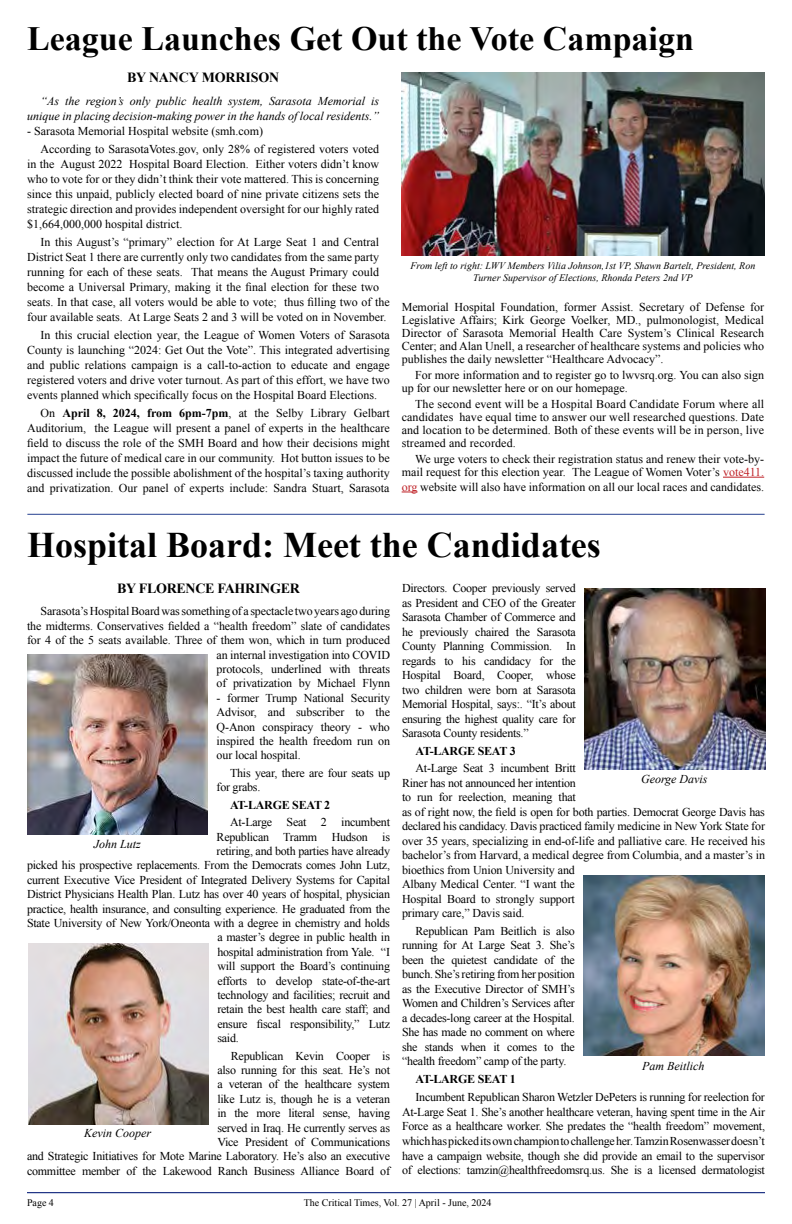
<style>
.page{position:relative;width:792px;height:1224px;background:#fff}
.page>*{position:absolute;margin:0;border:0;box-sizing:border-box;transform-origin:0 0}
.t1{font:700 36px "Times New Roman";color:#000}
.t2{font:700 34px "Times New Roman";color:#000}
.t3{font:700 14px "Times New Roman";letter-spacing:-.02em;color:#000}
.t4{font:12px/14.5px "Times New Roman";letter-spacing:-.01em;color:#000;text-align:justify}
.t5{font:italic 12px/15px "Times New Roman";color:#000;text-align:right}
.t6{font:700 12px "Times New Roman";letter-spacing:-.02em;color:#000}
.t7{font:italic 10px/12px "Times New Roman";color:#000;text-align:center}
.t8{font:10px "Times New Roman";color:#000}
.s1{font-weight:700}
.s2{color:#bf2026}
</style>
<div class="page">
<hr style="left:27px;top:1192px;width:738px;height:1px;background:#25408f">
<img style="left:27px;top:654px;width:181px;height:180px">
<hr style="left:27px;top:514px;width:738px;height:1px;background:#25408f">
<hr style="left:723px;top:477px;width:41px;height:1px;background:#bf2026">
<svg style="left:402px;top:492px;width:15px;height:1px"></svg>
<img style="left:402px;top:73px;width:363px;height:182px">
<img style="left:28px;top:944px;width:180px;height:180px">
<img style="left:585px;top:589px;width:180px;height:180px">
<img style="left:584px;top:875px;width:180px;height:180px">
<h2 class="t2" style="left:27px;top:15px;width:668px">League Launches Get Out the Vote Campaign</h2>
<p class="t3" style="left:127px;top:68px;width:154px">BY NANCY MORRISON</p>
<p class="t5" style="left:27px;top:93px;width:354px">“As the region’s only public health system, Sarasota Memorial is unique in placing decision-making power in the hands of local residents.”</p>
<p class="t4" style="left:41px;top:122px;width:340px;line-height:18.1px;text-indent:-14px">- Sarasota Memorial Hospital website (smh.com)<br>According to SarasotaVotes.gov, only 28% of registered voters voted</p>
<p class="t4" style="left:27px;top:156px;width:354px;line-height:15px">in the August 2022 Hospital Board Election. Either voters didn’t know who to vote for or they didn’t think their vote mattered. This is concerning since this unpaid, publicly elected board of nine private citizens sets the strategic direction and provides independent oversight for our highly rated $1,664,000,000 hospital district.</p>
<p class="t4" style="left:27px;top:234px;width:364px;line-height:15px;text-align:left;text-indent:14px">In this August’s “primary” election for At Large Seat 1 and Central District Seat 1 there are currently only two candidates from the same party running for each of these seats. That means the August Primary could become a Universal Primary, making it the final election for these two seats. In that case, all voters would be able to vote; thus filling two of the four available seats. At Large Seats 2 and 3 will be voted on in November.</p>
<p class="t4" style="left:27px;top:327px;width:364px;line-height:15px;text-indent:14px">In this crucial election year, the League of Women Voters of Sarasota County is launching “2024: Get Out the Vote”. This integrated advertising and public relations campaign is a call-to-action to educate and engage registered voters and drive voter turnout. As part of this effort, we have two events planned which specifically focus on the Hospital Board Elections.</p>
<p class="t4" style="left:27px;top:405px;width:364px;line-height:15px;text-indent:13px">On <span class="s1">April 8, 2024, from 6pm-7pm</span>, at the Selby Library Gelbart Auditorium, the League will present a panel of experts in the healthcare field to discuss the role of the SMH Board and how their decisions might impact the future of medical care in our community. Hot button issues to be discussed include the possible abolishment of the hospital’s taxing authority and privatization. Our panel of experts include: Sandra Stuart, Sarasota</p>
<p class="t7" style="left:410px;top:260px;width:346px">From left to right: LWV Members Vilia Johnson,1st VP, Shawn Bartelt, President, Ron<br>Turner Supervisor of Elections, Rhonda Peters 2nd VP</p>
<p class="t4" style="left:402px;top:300px;width:364px;line-height:13px">Memorial Hospital Foundation, former Assist. Secretary of Defense for Legislative Affairs; Kirk George Voelker, MD., pulmonologist, Medical Director of Sarasota Memorial Health Care System’s Clinical Research Center; and Alan Unell, a researcher of healthcare systems and policies who publishes the daily newsletter “Healthcare Advocacy”.</p>
<p class="t4" style="left:402px;top:368px;width:364px;line-height:13px;text-indent:14px">For more information and to register go to lwvsrq.org. You can also sign up for our newsletter here or on our homepage.</p>
<p class="t4" style="left:402px;top:397px;width:364px;line-height:13px;text-indent:14px">The second event will be a Hospital Board Candidate Forum where all candidates have equal time to answer our well researched questions. Date and location to be determined. Both of these events will be in person, live streamed and recorded.</p>
<p class="t4" style="left:402px;top:452px;width:364px;line-height:13px;text-align:right">We urge voters to check their registration status and renew their vote-by&shy;mail request for this election year. The League of Women Voter’s <span class="s2">vote411.</span></p>
<p class="t4" style="left:402px;top:479px;width:364px"><span class="s2">org</span> website will also have information on all our local races and candidates.</p>
<h1 class="t1" style="left:27px;top:520px;width:575px">Hospital Board: Meet the Candidates</h1>
<p class="t3" style="left:117px;top:579px;width:184px">BY FLORENCE FAHRINGER</p>
<p class="t4" style="left:27px;top:604px;width:365px;text-align:right">Sarasota’s Hospital Board was something of a spectacle two years ago during the midterms. Conservatives fielded a “health freedom” slate of candidates for 4 of the 5 seats available. Three of them won, which in turn produced an internal investigation into COVID<br>protocols, underlined with threats<br>of privatization by Michael Flynn</p>
<p class="t4" style="left:217px;top:690px;width:175px">- former Trump National Security Advisor, and subscriber to the Q-Anon conspiracy theory - who inspired the health freedom run on our local hospital.</p>
<p class="t4" style="left:217px;top:766px;width:175px;text-indent:14px">This year, there are four seats up for grabs.</p>
<p class="t6" style="left:230px;top:796px;width:102px">AT-LARGE SEAT 2</p>
<p class="t4" style="left:230px;top:815px;width:161px">At-Large Seat 2 incumbent</p>
<p class="t4" style="left:217px;top:829px;width:175px">Republican Tramm Hudson is</p>
<p class="t4" style="left:217px;top:844px;width:175px">retiring, and both parties have already</p>
<p class="t4" style="left:27px;top:858px;width:365px">picked his prospective replacements. From the Democrats comes John Lutz,</p>
<p class="t4" style="left:27px;top:872px;width:364px">current Executive Vice President of Integrated Delivery Systems for Capital</p>
<p class="t4" style="left:27px;top:887px;width:365px">District Physicians Health Plan. Lutz has over 40 years of hospital, physician</p>
<p class="t4" style="left:27px;top:901px;width:364px">practice, health insurance, and consulting experience. He graduated from the</p>
<p class="t4" style="left:27px;top:916px;width:364px">State University of New York/Oneonta with a degree in chemistry and holds</p>
<p class="t4" style="left:217px;top:930px;width:174px">a master’s degree in public health in</p>
<p class="t4" style="left:217px;top:944px;width:174px">hospital administration from Yale. “I</p>
<p class="t4" style="left:217px;top:959px;width:174px">will support the Board’s continuing</p>
<p class="t4" style="left:217px;top:973px;width:174px">efforts to develop state-of-the-art</p>
<p class="t4" style="left:217px;top:988px;width:174px">technology and facilities; recruit and</p>
<p class="t4" style="left:217px;top:1002px;width:174px">retain the best health care staff; and</p>
<p class="t4" style="left:217px;top:1016px;width:174px">ensure fiscal responsibility,” Lutz</p>
<p class="t4" style="left:217px;top:1031px;width:23px">said.</p>
<p class="t4" style="left:27px;top:1048px;width:365px;text-align:right">Republican Kevin Cooper is<br>also running for this seat. He’s not<br>a veteran of the healthcare system<br>like Lutz is, though he is a veteran<br>in the more literal sense, having<br>served in Iraq. He currently serves as<br>Vice President of Communications<br>and Strategic Initiatives for Mote Marine Laboratory. He’s also an executive committee member of the Lakewood Ranch Business Alliance Board of</p>
<p class="t5" style="left:94px;top:836px;width:49px">John Lutz</p>
<p class="t5" style="left:84px;top:1125px;width:68px">Kevin Cooper</p>
<p class="t4" style="left:402px;top:581px;width:175px">Directors. Cooper previously served as President and CEO of the Greater Sarasota Chamber of Commerce and he previously chaired the Sarasota County Planning Commission. In regards to his candidacy for the Hospital Board, Cooper, whose two children were born at Sarasota Memorial Hospital, says:. “It’s about ensuring the highest quality care for Sarasota County residents.”</p>
<p class="t6" style="left:416px;top:743px;width:102px">AT-LARGE SEAT 3</p>
<p class="t4" style="left:402px;top:761px;width:365px;text-align:left;text-indent:14px">At-Large Seat 3 incumbent Britt<br>Riner has not announced her intention<br>to run for reelection, meaning that<br>as of right now, the field is open for both parties. Democrat George Davis has declared his candidacy. Davis practiced family medicine in New York State for over 35 years, specializing in end-of-life and palliative care. He received his bachelor’s from Harvard, a medical degree from Columbia, and a master’s in bioethics from Union University and<br>Albany Medical Center. “I want the<br>Hospital Board to strongly support<br>primary care,” Davis said.</p>
<p class="t4" style="left:402px;top:923px;width:174px;text-indent:14px">Republican Pam Beitlich is also running for At Large Seat 3. She’s been the quietest candidate of the bunch. She’s retiring from her position as the Executive Director of SMH’s Women and Children’s Services after a decades-long career at the Hospital.<br>She has made no comment on where she stands when it comes to the “health freedom” camp of the party.</p>
<p class="t6" style="left:416px;top:1071px;width:102px">AT-LARGE SEAT 1</p>
<p class="t4" style="left:402px;top:1089px;width:365px;text-indent:14px">Incumbent Republican Sharon Wetzler DePeters is running for reelection for At-Large Seat 1. She’s another healthcare veteran, having spent time in the Air Force as a healthcare worker. She predates the “health freedom” movement, which has picked its own champion to challenge her. Tamzin Rosenwasser doesn’t have a campaign website, though she did provide an email to the supervisor of elections: tamzin@healthfreedomsrq.us. She is a licensed dermatologist</p>
<p class="t5" style="left:641px;top:771px;width:68px">George Davis</p>
<p class="t5" style="left:642px;top:1059px;width:64px">Pam Beitlich</p>
<p class="t8" style="left:27px;top:1196px;width:28px">Page 4</p>
<p class="t8" style="left:304px;top:1196px;width:189px">The Critical Times, Vol. 27 | April - June, 2024</p>
</div>
